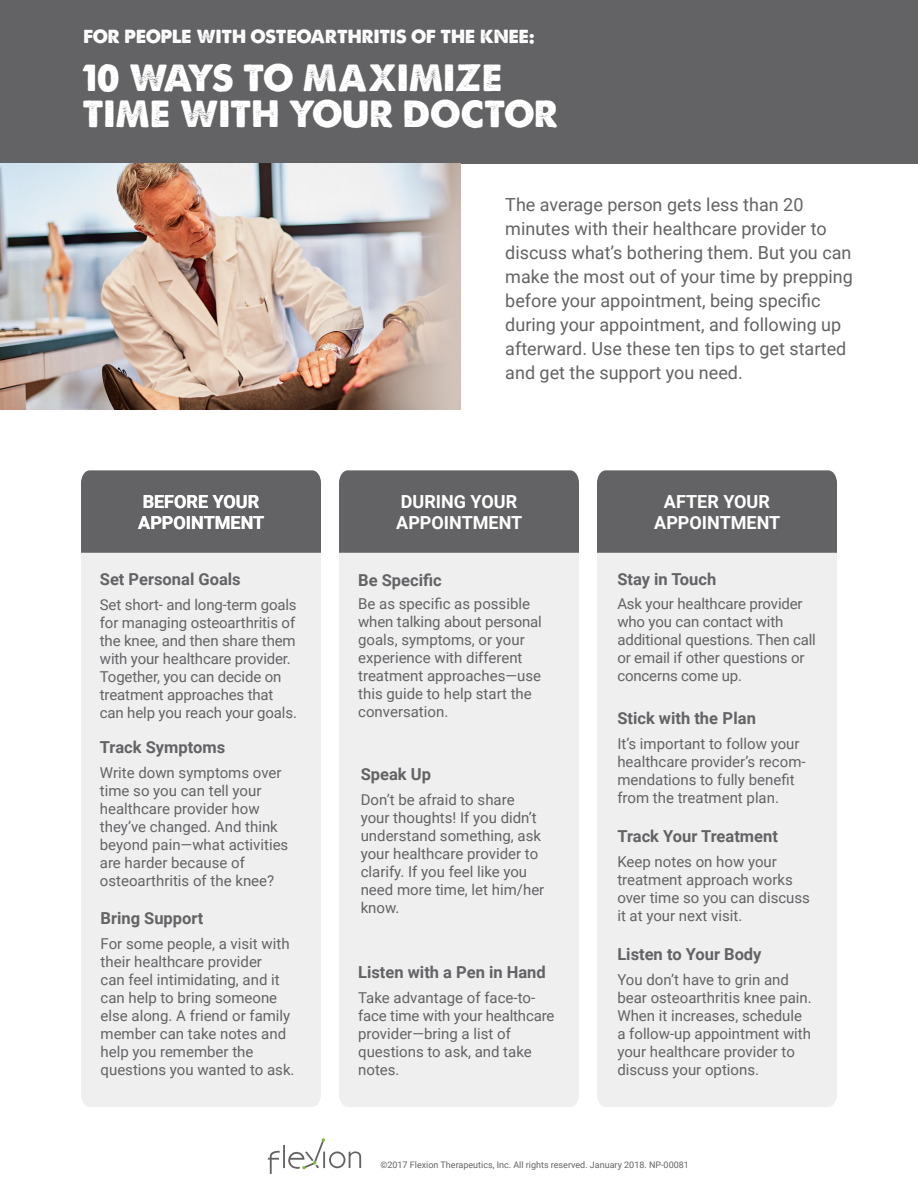
<style>
.page{position:relative;width:918px;height:1188px;background:#fff}
.page>*{position:absolute;margin:0;border:0;box-sizing:border-box;transform-origin:0 0}
.t1{font:36px "A Loveof Thunder";color:#fff}
.t2{font:18px/24px "Roboto";color:#636366}
.t3{font:700 18px "Roboto";color:#fff}
.t4{font:18px "A Loveof Thunder";color:#fff}
.t5{font:700 16.5px "Roboto";color:#636366}
.t6{font:15px/18px "Roboto";color:#636366}
.t7{font:9px "Roboto";color:#636366}
</style>
<div class="page">
<div style="left:0;top:0;width:918px;height:163px;background:#636366"></div>
<img style="left:0;top:163px;width:460px;height:246px">
<div style="left:81px;top:553px;width:240px;height:554px;background:#efeff0"></div>
<div style="left:339px;top:553px;width:240px;height:554px;background:#efeff0"></div>
<div style="left:597px;top:553px;width:240px;height:554px;background:#efeff0"></div>
<div style="left:81px;top:470px;width:240px;height:83px;background:#636366"></div>
<div style="left:339px;top:470px;width:240px;height:83px;background:#636366"></div>
<div style="left:597px;top:470px;width:240px;height:83px;background:#636366"></div>
<svg style="left:268px;top:1151px;width:12px;height:23px"></svg>
<hr style="left:283px;top:1145px;width:2px;height:23px;background:#636366">
<svg style="left:288px;top:1138px;width:73px;height:31px"></svg>
<p class="t4" style="left:83px;top:26px;width:453px">FOR PEOPLE WITH OSTEOARTHRITIS OF THE KNEE:</p>
<p class="t1" style="left:82px;top:55px;width:422px">10 WAYS TO MAXIMIZE</p>
<p class="t1" style="left:82px;top:91px;width:477px">TIME WITH YOUR DOCTOR</p>
<p class="t2" style="left:505px;top:192px;width:349px">The average person gets less than 20 minutes with their healthcare provider to discuss what’s bothering them. But you can make the most out of your time by prepping before your appointment, being specific during your appointment, and following up afterward. Use these ten tips to get started and get the support you need.</p>
<p class="t3" style="left:143px;top:489px;width:118px">BEFORE YOUR</p>
<p class="t3" style="left:138px;top:510px;width:128px">APPOINTMENT</p>
<p class="t3" style="left:401px;top:489px;width:118px">DURING YOUR</p>
<p class="t3" style="left:396px;top:510px;width:128px">APPOINTMENT</p>
<p class="t3" style="left:664px;top:489px;width:107px">AFTER YOUR</p>
<p class="t3" style="left:654px;top:510px;width:128px">APPOINTMENT</p>
<p class="t5" style="left:100px;top:568px;width:142px">Set Personal Goals</p>
<p class="t5" style="left:358px;top:568px;width:85px">Be Specific</p>
<p class="t5" style="left:617px;top:568px;width:101px">Stay in Touch</p>
<p class="t6" style="left:100px;top:595px;width:199px">Set short- and long-term goals for managing osteoarthritis of the knee, and then share them with your healthcare provider.<br>Together, you can decide on treatment approaches that can help you reach your goals.</p>
<p class="t6" style="left:358px;top:594px;width:173px">Be as specific as possible</p>
<p class="t6" style="left:358px;top:612px;width:185px">when talking about personal goals, symptoms, or your experience with different treatment approaches—use this guide to help start the conversation.</p>
<p class="t6" style="left:617px;top:594px;width:187px">Ask your healthcare provider who you can contact with</p>
<p class="t6" style="left:617px;top:630px;width:200px">additional questions. Then call or email if other questions or concerns come up.</p>
<p class="t5" style="left:617px;top:706px;width:140px">Stick with the Plan</p>
<p class="t5" style="left:100px;top:736px;width:127px">Track Symptoms</p>
<p class="t6" style="left:100px;top:763px;width:183px">Write down symptoms over time so you can tell your</p>
<p class="t6" style="left:100px;top:799px;width:190px">healthcare provider how they’ve changed. And think beyond pain—what activities are harder because of</p>
<p class="t6" style="left:100px;top:871px;width:176px">osteoarthritis of the knee?</p>
<p class="t5" style="left:101px;top:907px;width:104px">Bring Support</p>
<p class="t5" style="left:361px;top:763px;width:72px">Speak Up</p>
<p class="t6" style="left:361px;top:790px;width:155px">Don’t be afraid to share</p>
<p class="t6" style="left:361px;top:808px;width:185px">your thoughts! If you didn’t understand something, ask your healthcare provider to clarify. If you feel like you need more time, let him/her know.</p>
<p class="t6" style="left:617px;top:734px;width:190px">It’s important to follow your healthcare provider’s recom&shy;mendations to fully benefit from the treatment plan.</p>
<p class="t5" style="left:617px;top:825px;width:162px">Track Your Treatment</p>
<p class="t6" style="left:617px;top:852px;width:161px">Keep notes on how your</p>
<p class="t6" style="left:617px;top:870px;width:194px">treatment approach works over time so you can discuss it at your next visit.</p>
<p class="t6" style="left:101px;top:934px;width:191px">For some people, a visit with their healthcare provider<br>can feel intimidating, and it can help to bring someone else along. A friend or family member can take notes and help you remember the</p>
<p class="t6" style="left:101px;top:1060px;width:196px">questions you wanted to ask.</p>
<p class="t5" style="left:358px;top:961px;width:189px">Listen with a Pen in Hand</p>
<p class="t6" style="left:358px;top:988px;width:198px">Take advantage of face-to&shy;face time with your healthcare provider—bring a list of</p>
<p class="t6" style="left:358px;top:1042px;width:175px">questions to ask, and take notes.</p>
<p class="t5" style="left:617px;top:943px;width:146px">Listen to Your Body</p>
<p class="t6" style="left:617px;top:970px;width:173px">You don’t have to grin and</p>
<p class="t6" style="left:617px;top:988px;width:196px">bear osteoarthritis knee pain.<br>When it increases, schedule a follow-up appointment with your healthcare provider to discuss your options.</p>
<p class="t7" style="left:380px;top:1158px;width:310px">©2017 Flexion Therapeutics, Inc. All rights reserved. January 2018. NP-00081</p>
</div>
